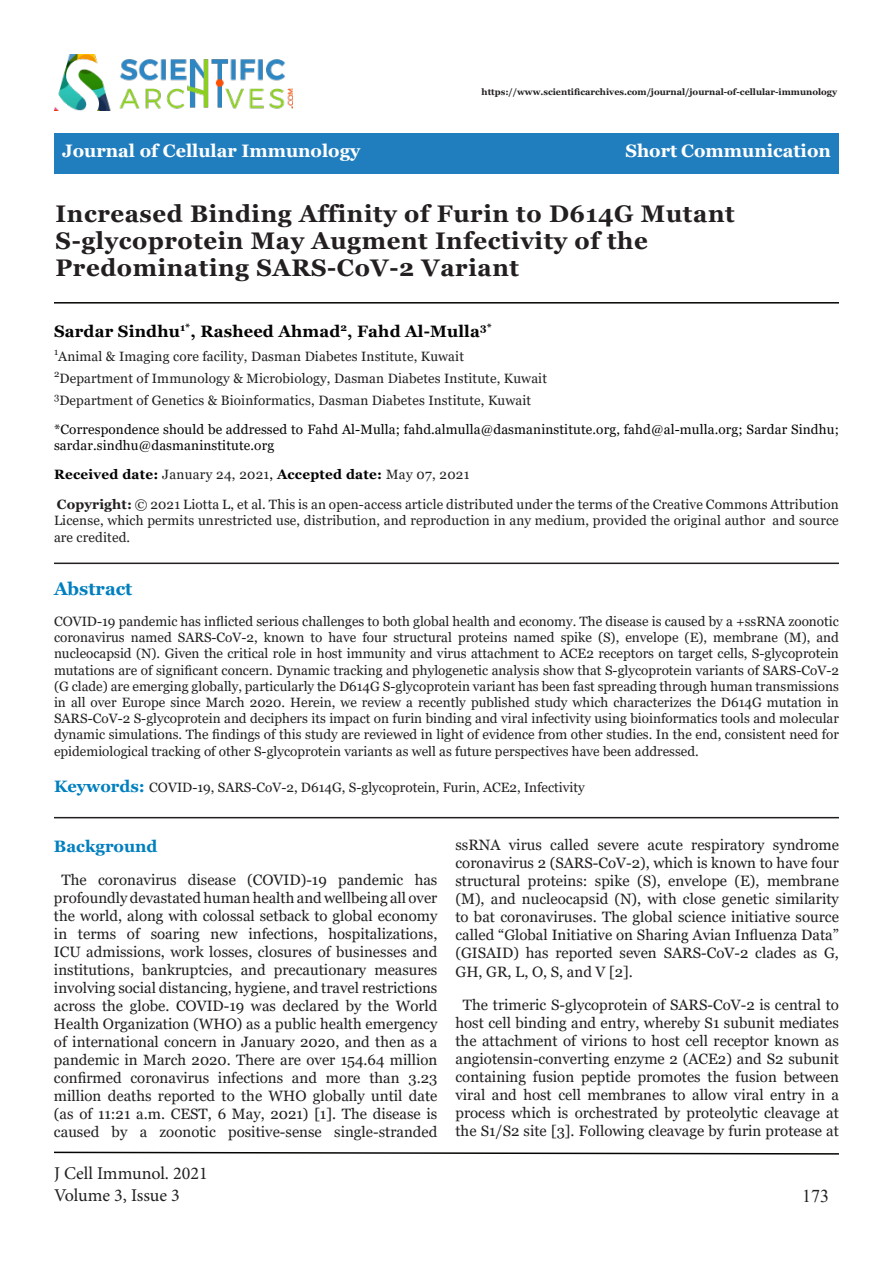
<style>
.page{position:relative;width:893px;height:1263px;background:#fff}
.page>*{position:absolute;margin:0;border:0;box-sizing:border-box;transform-origin:0 0}
.t1{font:700 24px/27px "Georgia";letter-spacing:.025em;color:#231f20}
.t2{font:700 18px "Georgia";color:#fff}
.t3{font:18px/21.6px "Minion Pro";letter-spacing:-.005em;color:#231f20}
.t4{font:700 18px "Georgia";color:#007fbe}
.t5{font:18px "Times New Roman";color:#231f20}
.t6{font:700 16.5px "Georgia";letter-spacing:.01em;color:#040503}
.t7{font:700 16.5px "Georgia";color:#007fbe}
.t8{font:15px/18px "Georgia";color:#231f20;text-align:center}
.t9{font:13.5px/16.2px "Georgia";letter-spacing:.01em;color:#231f20;text-align:justify}
.t10{font:13.5px/16.2px "Georgia";letter-spacing:.01em;color:#040503}
.t11{font:700 13.5px "Georgia";letter-spacing:.02em;color:#040503}
.t12{font:700 9px "Georgia";color:#231f20}
.s1{font-weight:400;color:#231f20}
.s2{font-weight:400}
.s3{font-weight:700}
.s4{font-weight:700;font-size:16.5px;color:#007fbe}
</style>
<div class="page">
<div style="left:54px;top:134px;width:785px;height:40px;background:#217ebe"></div>
<img style="left:54px;top:54px;width:238px;height:56px">
<svg style="left:54px;top:1151px;width:785px;height:4px"></svg>
<hr style="left:54px;top:302px;width:785px;height:2px;background:#040503">
<hr style="left:54px;top:563px;width:785px;height:1px;background:#231f20">
<hr style="left:54px;top:817px;width:785px;height:1px;background:#231f20">
<p class="t12" style="left:482px;top:87px;width:357px">https://www.scientificarchives.com/journal/journal-of-cellular-immunology</p>
<h2 class="t2" style="left:62px;top:139px;width:300px">Journal of Cellular Immunology</h2>
<h2 class="t2" style="left:625px;top:139px;width:207px">Short Communication</h2>
<p class="t1" style="left:56px;top:200px;width:681px">Increased Binding Affinity of Furin to D614G Mutant<br>S-glycoprotein May Augment Infectivity of the<br>Predominating SARS-CoV-2 Variant</p>
<p class="t6" style="left:54px;top:321px;width:439px">Sardar Sindhu<sup>1*</sup>, Rasheed Ahmad<sup>2</sup>, Fahd Al-Mulla<sup>3*</sup></p>
<p class="t9" style="left:54px;top:348px;width:411px"><sup>1</sup>Animal &amp; Imaging core facility, Dasman Diabetes Institute, Kuwait</p>
<p class="t9" style="left:54px;top:370px;width:495px"><sup>2</sup>Department of Immunology &amp; Microbiology, Dasman Diabetes Institute, Kuwait</p>
<p class="t9" style="left:54px;top:393px;width:479px"><sup>3</sup>Department of Genetics &amp; Bioinformatics, Dasman Diabetes Institute, Kuwait</p>
<p class="t10" style="left:54px;top:421px;width:786px">*Correspondence should be addressed to Fahd Al-Mulla; fahd.almulla@dasmaninstitute.org, fahd@al-mulla.org; Sardar Sindhu; sardar.sindhu@dasmaninstitute.org</p>
<p class="t11" style="left:54px;top:466px;width:417px">Received date: <span class="s1">January 24, 2021</span><span class="s2">,</span> Accepted date: <span class="s1">May 07, 2021</span></p>
<p class="t9" style="left:54px;top:497px;width:786px"><span class="s3">Copyright:</span> © 2021 Liotta L, et al. This is an open-access article distributed under the terms of the Creative Commons Attribution License, which permits unrestricted use, distribution, and reproduction in any medium, provided the original author and source are credited.</p>
<p class="t4" style="left:54px;top:577px;width:80px">Abstract</p>
<p class="t9" style="left:54px;top:613px;width:786px">COVID-19 pandemic has inflicted serious challenges to both global health and economy. The disease is caused by a +ssRNA zoonotic coronavirus named SARS-CoV-2, known to have four structural proteins named spike (S), envelope (E), membrane (M), and nucleocapsid (N). Given the critical role in host immunity and virus attachment to ACE2 receptors on target cells, S-glycoprotein mutations are of significant concern. Dynamic tracking and phylogenetic analysis show that S-glycoprotein variants of SARS-CoV-2 (G clade) are emerging globally, particularly the D614G S-glycoprotein variant has been fast spreading through human transmissions in all over Europe since March 2020. Herein, we review a recently published study which characterizes the D614G mutation in SARS-CoV-2 S-glycoprotein and deciphers its impact on furin binding and viral infectivity using bioinformatics tools and molecular dynamic simulations. The findings of this study are reviewed in light of evidence from other studies. In the end, consistent need for epidemiological tracking of other S-glycoprotein variants as well as future perspectives have been addressed.</p>
<p class="t9" style="left:54px;top:780px;width:532px"><span class="s4">Keywords:</span> COVID-19, SARS-CoV-2, D614G, S-glycoprotein, Furin, ACE2, Infectivity</p>
<p class="t7" style="left:54px;top:835px;width:105px">Background</p>
<p class="t8" style="left:54px;top:871px;width:385px">The coronavirus disease (COVID)-19 pandemic has profoundly devastated human health and wellbeing all over the world, along with colossal setback to global economy in terms of soaring new infections, hospitalizations, ICU admissions, work losses, closures of businesses and institutions, bankruptcies, and precautionary measures involving social distancing, hygiene, and travel restrictions across the globe. COVID-19 was declared by the World Health Organization (WHO) as a public health emergency of international concern in January 2020, and then as a pandemic in March 2020. There are over 154.64 million confirmed coronavirus infections and more than 3.23 million deaths reported to the WHO globally until date (as of 11:21 a.m. CEST, 6 May, 2021) [1]. The disease is caused by a zoonotic positive-sense single-stranded</p>
<h2 class="t3" style="left:54px;top:1163px;width:155px">J Cell Immunol. 2021<br>Volume 3, Issue 3</h2>
<p class="t8" style="left:455px;top:836px;width:385px;text-align:justify">ssRNA virus called severe acute respiratory syndrome coronavirus 2 (SARS-CoV-2), which is known to have four structural proteins: spike (S), envelope (E), membrane (M), and nucleocapsid (N), with close genetic similarity to bat coronaviruses. The global science initiative source called “Global Initiative on Sharing Avian Influenza Data” (GISAID) has reported seven SARS-CoV-2 clades as G, GH, GR, L, O, S, and V [2].</p>
<p class="t8" style="left:455px;top:996px;width:385px">The trimeric S-glycoprotein of SARS-CoV-2 is central to host cell binding and entry, whereby S1 subunit mediates the attachment of virions to host cell receptor known as angiotensin-converting enzyme 2 (ACE2) and S2 subunit containing fusion peptide promotes the fusion between viral and host cell membranes to allow viral entry in a process which is orchestrated by proteolytic cleavage at the S1/S2 site [3]. Following cleavage by furin protease at</p>
<p class="t5" style="left:802px;top:1183px;width:28px">173</p>
</div>
